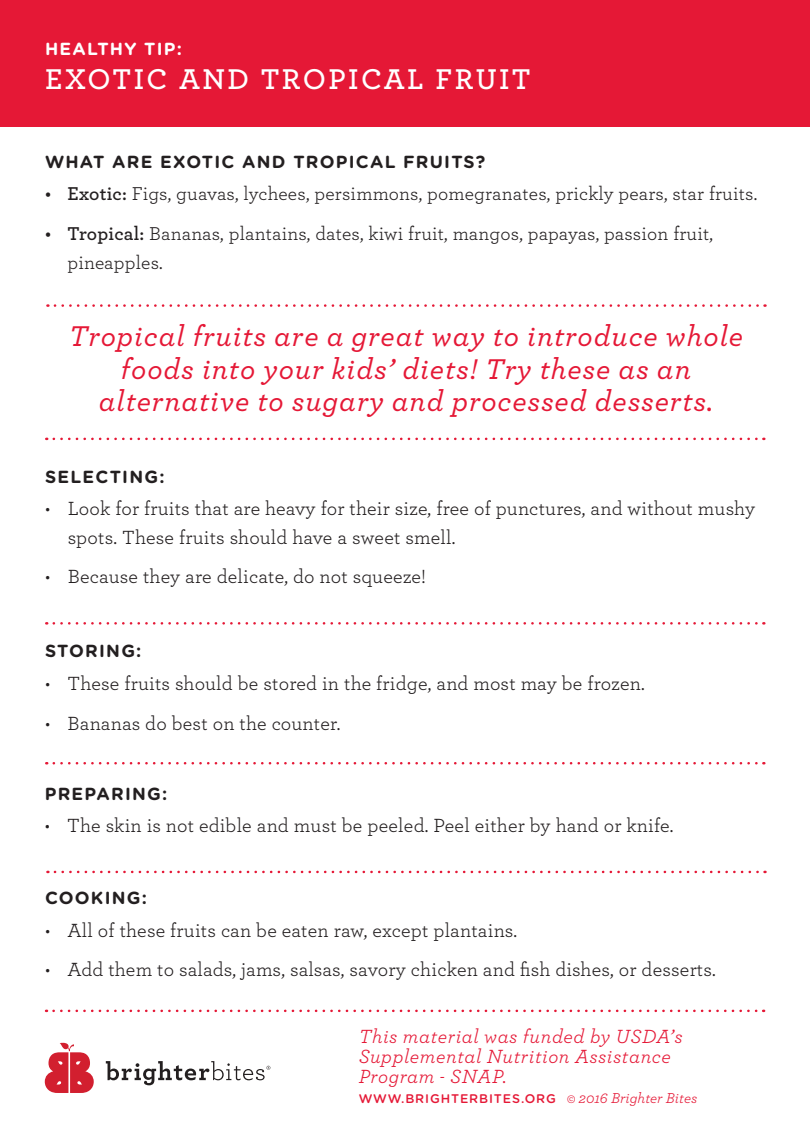
<style>
.page{position:relative;width:810px;height:1125px;background:#fff}
.page>*{position:absolute;margin:0;border:0;box-sizing:border-box;transform-origin:0 0}
.t1{font:italic 500 30px/32.5px "Archer";letter-spacing:.03em;color:#e51836;text-align:center}
.t2{font:600 30px "Archer";letter-spacing:.08em;color:#fff}
.t3{font:20px/28.5px "Archer";letter-spacing:.01em;color:#231f20}
.t4{font:italic 20px/20px "Archer";letter-spacing:.03em;color:#e51836}
.t5{font:19.5px/28.5px "Archer";letter-spacing:.01em;color:#231f20}
.t6{font:700 17.5px "Gotham Rounded";letter-spacing:.07em;color:#231f20}
.t7{font:700 17.5px "Gotham Rounded";letter-spacing:.07em;color:#fff}
.t8{font:500 12.5px "Gotham Rounded";letter-spacing:.07em;color:#e51836}
.s1{font-weight:600}
.s2{font-family:"Archer";font-weight:400;font-style:italic;font-size:15px}
</style>
<div class="page">
<div style="left:0;top:0;width:810px;height:126px;background:#e51836"></div>
<svg style="left:55px;top:304px;width:711px;height:3px"></svg>
<svg style="left:54px;top:438px;width:710px;height:2px"></svg>
<svg style="left:54px;top:1010px;width:710px;height:2px"></svg>
<svg style="left:54px;top:622px;width:710px;height:3px"></svg>
<svg style="left:54px;top:762px;width:710px;height:2px"></svg>
<svg style="left:55px;top:871px;width:711px;height:2px"></svg>
<svg style="left:45px;top:1042px;width:49px;height:51px"></svg>
<svg style="left:106px;top:1061px;width:164px;height:24px"></svg>
<p class="t7" style="left:45px;top:36px;width:139px">HEALTHY TIP:</p>
<p class="t2" style="left:45px;top:57px;width:487px">EXOTIC AND TROPICAL FRUIT</p>
<p class="t6" style="left:45px;top:149px;width:442px">WHAT ARE EXOTIC AND TROPICAL FRUITS?</p>
<p class="t5" style="left:45px;top:179px;width:714px"><span class="s1">• Exotic:</span> Figs, guavas, lychees, persimmons, pomegranates, prickly pears, star fruits.</p>
<p class="t5" style="left:68px;top:219px;width:647px;text-indent:-22px"><span class="s1">• Tropical:</span> Bananas, plantains, dates, kiwi fruit, mangos, papayas, passion fruit, pineapples.</p>
<p class="t1" style="left:69px;top:318px;width:676px">Tropical fruits are a great way to introduce whole foods into your kids’ diets! Try these as an</p>
<p class="t1" style="left:99px;top:383px;width:616px">alternative to sugary and processed desserts.</p>
<p class="t6" style="left:45px;top:464px;width:121px">SELECTING:</p>
<p class="t3" style="left:68px;top:493px;width:689px;text-indent:-22px">• Look for fruits that are heavy for their size, free of punctures, and without mushy spots. These fruits should have a sweet smell.</p>
<p class="t3" style="left:45px;top:562px;width:383px">• Because they are delicate, do not squeeze!</p>
<p class="t6" style="left:45px;top:638px;width:98px">STORING:</p>
<p class="t3" style="left:45px;top:668px;width:602px">• These fruits should be stored in the fridge, and most may be frozen.</p>
<p class="t3" style="left:45px;top:708px;width:297px">• Bananas do best on the counter.</p>
<p class="t6" style="left:45px;top:781px;width:124px">PREPARING:</p>
<p class="t3" style="left:45px;top:810px;width:630px">• The skin is not edible and must be peeled. Peel either by hand or knife.</p>
<p class="t6" style="left:45px;top:885px;width:103px">COOKING:</p>
<p class="t3" style="left:45px;top:915px;width:474px">• All of these fruits can be eaten raw, except plantains.</p>
<p class="t3" style="left:45px;top:955px;width:672px">• Add them to salads, jams, salsas, savory chicken and fish dishes, or desserts.</p>
<p class="t4" style="left:359px;top:1025px;width:325px">This material was funded by USDA’s<br>Supplemental Nutrition Assistance</p>
<p class="t4" style="left:359px;top:1065px;width:149px">Program - SNAP.</p>
<p class="t8" style="left:359px;top:1090px;width:340px">WWW.BRIGHTERBITES.ORG <span class="s2">© 2016 Brighter Bites</span></p>
</div>
